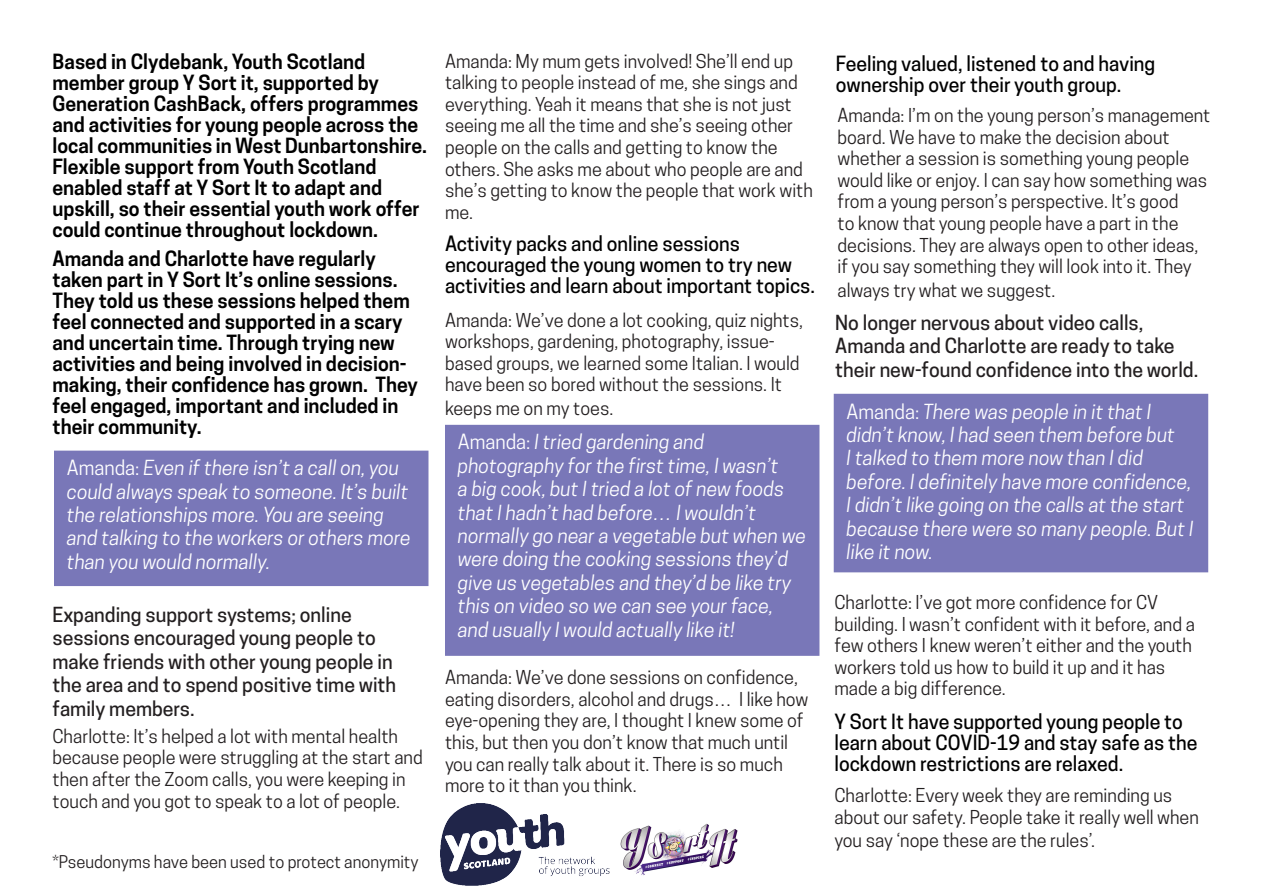
<style>
.page{position:relative;width:1263px;height:893px;background:#fff}
.page>*{position:absolute;margin:0;border:0;box-sizing:border-box;transform-origin:0 0}
.t1{font:600 19.65px/21px "Cooper Hewitt";color:#000}
.t2{font:500 19.65px/21px "Cooper Hewitt";color:#000}
.t3{font:italic 19.5px/23.4px "Cooper Hewitt";color:#fff}
.t4{font:500 19.5px/23.4px "Cooper Hewitt";color:#231f20}
.t5{font:18px/21.6px "Cooper Hewitt";color:#231f20}
.t6{font:16.5px "Cooper Hewitt";color:#231f20}
.s1{font-style:normal}
</style>
<div class="page">
<div style="left:54px;top:451px;width:374px;height:135px;background:#7977b8"></div>
<div style="left:445px;top:425px;width:374px;height:231px;background:#7977b8;border:2px solid #7977b8"></div>
<div style="left:834px;top:394px;width:374px;height:178px;background:#7977b8"></div>
<img style="left:620px;top:823px;width:118px;height:53px">
<img style="left:440px;top:803px;width:170px;height:83px">
<p class="t1" style="left:52px;top:51px;width:376px">Based in Clydebank, Youth Scotland member group Y Sort it, supported by Generation CashBack, offers programmes and activities for young people across the local communities in West Dunbartonshire.<br>Flexible support from Youth Scotland enabled staff at Y Sort It to adapt and upskill, so their essential youth work offer could continue throughout lockdown.</p>
<p class="t1" style="left:52px;top:248px;width:367px">Amanda and Charlotte have regularly taken part in Y Sort It’s online sessions.<br>They told us these sessions helped them feel connected and supported in a scary and uncertain time. Through trying new activities and being involved in decision&shy;making, their confidence has grown. They feel engaged, important and included in their community.</p>
<p class="t3" style="left:67px;top:456px;width:345px"><span class="s1">Amanda:</span> Even if there isn’t a call on, you could always speak to someone. It’s built the relationships more. You are seeing and talking to the workers or others more than you would normally.</p>
<p class="t4" style="left:52px;top:603px;width:345px">Expanding support systems; online sessions encouraged young people to make friends with other young people in the area and to spend positive time with family members.</p>
<p class="t5" style="left:52px;top:725px;width:372px">Charlotte: It’s helped a lot with mental health because people were struggling at the start and then after the Zoom calls, you were keeping in touch and you got to speak to a lot of people.</p>
<p class="t6" style="left:52px;top:852px;width:367px">*Pseudonyms have been used to protect anonymity</p>
<p class="t5" style="left:445px;top:50px;width:369px">Amanda: My mum gets involved! She’ll end up talking to people instead of me, she sings and everything. Yeah it means that she is not just seeing me all the time and she’s seeing other people on the calls and getting to know the others. She asks me about who people are and she’s getting to know the people that work with me.</p>
<p class="t2" style="left:445px;top:233px;width:371px">Activity packs and online sessions encouraged the young women to try new activities and learn about important topics.</p>
<p class="t5" style="left:445px;top:309px;width:360px">Amanda: We’ve done a lot cooking, quiz nights, workshops, gardening, photography, issue&shy;based groups, we learned some Italian. I would have been so bored without the sessions. It</p>
<p class="t5" style="left:445px;top:397px;width:170px">keeps me on my toes.</p>
<p class="t3" style="left:458px;top:430px;width:350px"><span class="s1">Amanda:</span> I tried gardening and photography for the first time, I wasn’t<br>a big cook, but I tried a lot of new foods that I hadn’t had before… I wouldn’t normally go near a vegetable but when we were doing the cooking sessions they’d give us vegetables and they’d be like try this on video so we can see your face, and usually I would actually like it!</p>
<p class="t5" style="left:445px;top:667px;width:365px">Amanda: We’ve done sessions on confidence, eating disorders, alcohol and drugs… I like how eye-opening they are, I thought I knew some of this, but then you don’t know that much until you can really talk about it. There is so much more to it than you think.</p>
<p class="t2" style="left:836px;top:54px;width:321px">Feeling valued, listened to and having ownership over their youth group.</p>
<p class="t5" style="left:837px;top:104px;width:374px">Amanda: I’m on the young person’s management board. We have to make the decision about whether a session is something young people would like or enjoy. I can say how something was from a young person’s perspective. It’s good<br>to know that young people have a part in the decisions. They are always open to other ideas, if you say something they will look into it. They</p>
<p class="t5" style="left:837px;top:279px;width:219px">always try what we suggest.</p>
<p class="t4" style="left:835px;top:311px;width:364px">No longer nervous about video calls,<br>Amanda and Charlotte are ready to take their new-found confidence into the world.</p>
<p class="t3" style="left:847px;top:400px;width:349px"><span class="s1">Amanda:</span> There was people in it that I didn’t know, I had seen them before but<br>I talked to them more now than I did before. I definitely have more confidence, I didn’t like going on the calls at the start because there were so many people. But I like it now.</p>
<p class="t5" style="left:834px;top:591px;width:362px">Charlotte: I’ve got more confidence for CV building. I wasn’t confident with it before, and a few others I knew weren’t either and the youth workers told us how to build it up and it has made a big difference.</p>
<p class="t2" style="left:834px;top:711px;width:364px">Y Sort It have supported young people to learn about COVID-19 and stay safe as the lockdown restrictions are relaxed.</p>
<p class="t5" style="left:834px;top:785px;width:366px">Charlotte: Every week they are reminding us about our safety. People take it really well when</p>
<p class="t5" style="left:834px;top:830px;width:262px">you say ‘nope these are the rules’.</p>
</div>
